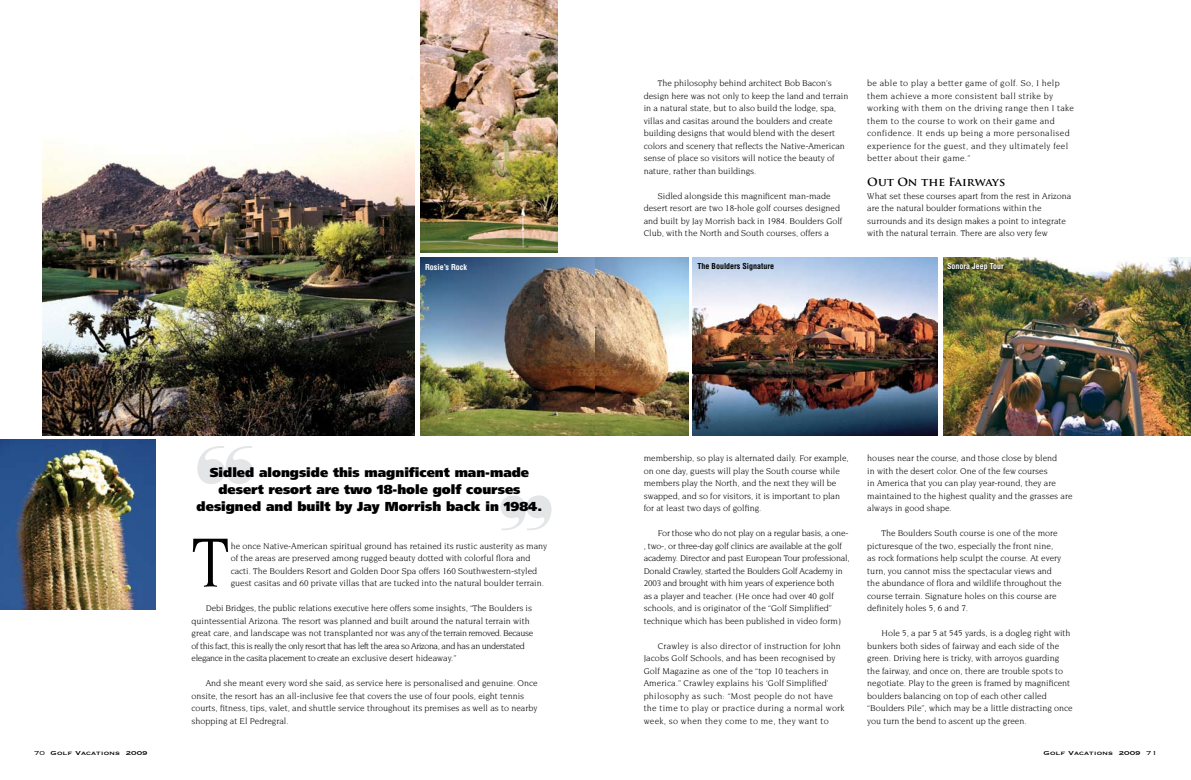
<style>
.page{position:relative;width:1191px;height:780px;background:#fff}
.page>*{position:absolute;margin:0;border:0;box-sizing:border-box;transform-origin:0 0}
.t1{font:75.1px "Novarese";color:#000}
.t2{font:900 13px/17px "Frutiger";color:#000;text-align:center}
.t3{font:700 11px "Trajan Pro";color:#000;scale:1.05 1}
.t4{font:9px/12.5px "Novarese";color:#000}
.t5{font:9px/12.5px "Novarese";letter-spacing:-.02em;color:#000}
.t6{font:9px/12.5px "Novarese";letter-spacing:.03em;color:#000}
.t7{font:700 condensed 8px "Helvetica";color:#fff}
.t8{font:700 condensed 8px "Helvetica";color:#000}
.t9{font:7.5px "Copperplate Thirty One BC";color:#000;scale:1.2 1}
.s1{font-family:"Copperplate Thirty Two BC"}
</style>
<div class="page">
<svg style="left:197px;top:446px;width:56px;height:38px"></svg>
<svg style="left:500px;top:495px;width:51px;height:35px"></svg>
<img style="left:421px;top:257px;width:267px;height:178px">
<img style="left:420px;top:0;width:137px;height:252px">
<img style="left:43px;top:136px;width:372px;height:299px">
<img style="left:692px;top:257px;width:245px;height:178px">
<img style="left:943px;top:257px;width:248px;height:178px">
<img style="left:0;top:439px;width:155px;height:171px">
<div style="left:945px;top:261px;width:61px;height:12px;background:#000;opacity:.95"></div>
<p class="t4" style="left:643px;top:77px;width:206px;text-indent:14px">The philosophy behind architect Bob Bacon’s design here was not only to keep the land and terrain in a natural state, but to also build the lodge, spa, villas and casitas around the boulders and create building designs that would blend with the desert colors and scenery that reflects the Native-American sense of place so visitors will notice the beauty of nature, rather than buildings.</p>
<p class="t4" style="left:643px;top:189px;width:200px;text-indent:14px">Sidled alongside this magnificent man-made desert resort are two 18-hole golf courses designed and built by Jay Morrish back in 1984. Boulders Golf Club, with the North and South courses, offers a</p>
<p class="t6" style="left:867px;top:77px;width:208px">be able to play a better game of golf. So, I help them achieve a more consistent ball strike by working with them on the driving range then I take them to the course to work on their game and confidence. It ends up being a more personalised experience for the guest, and they ultimately feel better about their game.”</p>
<p class="t3" style="left:867px;top:175px;width:133px">Out On the Fairways</p>
<p class="t4" style="left:867px;top:189px;width:205px">What set these courses apart from the rest in Arizona are the natural boulder formations within the surrounds and its design makes a point to integrate with the natural terrain. There are also very few</p>
<p class="t7" style="left:425px;top:262px;width:43px">Rosie’s Rock</p>
<p class="t8" style="left:697px;top:261px;width:78px">The Boulders Signature</p>
<p class="t7" style="left:947px;top:261px;width:58px">Sonora Jeep Tour</p>
<h2 class="t2" style="left:197px;top:463px;width:347px">Sidled alongside this magnificent man-made desert resort are two 18-hole golf courses designed and built by Jay Morrish back in 1984.</h2>
<h1 class="t1" style="left:192px;top:521px;width:39px">T</h1>
<p class="t4" style="left:231px;top:539px;width:318px">he once Native-American spiritual ground has retained its rustic austerity as many of the areas are preserved among rugged beauty dotted with colorful flora and cacti. The Boulders Resort and Golden Door Spa offers 160 Southwestern-styled guest casitas and 60 private villas that are tucked into the natural boulder terrain.</p>
<p class="t4" style="left:192px;top:602px;width:343px;text-indent:14px">Debi Bridges, the public relations executive here offers some insights, “The Boulders is quintessential Arizona. The resort was planned and built around the natural terrain with great care, and landscape was not transplanted nor was any of the terrain removed. Because of this fact, this is really the only resort that has left the area so Arizona, and has an understated elegance in the casita placement to create an exclusive desert hideaway.”</p>
<p class="t4" style="left:192px;top:677px;width:347px;text-indent:14px">And she meant every word she said, as service here is personalised and genuine. Once onsite, the resort has an all-inclusive fee that covers the use of four pools, eight tennis courts, fitness, tips, valet, and shuttle service throughout its premises as well as to nearby shopping at El Pedregral.</p>
<p class="t4" style="left:643px;top:452px;width:207px">membership, so play is alternated daily. For example, on one day, guests will play the South course while members play the North, and the next they will be swapped, and so for visitors, it is important to plan for at least two days of golfing.</p>
<p class="t5" style="left:643px;top:527px;width:208px;text-indent:14px">For those who do not play on a regular basis, a one-, two-, or three-day golf clinics are available at the golf academy. Director and past European Tour professional, Donald Crawley, started the Boulders Golf Academy in 2003 and brought with him years of experience both<br>as a player and teacher. (He once had over 40 golf schools, and is originator of the “Golf Simplified” technique which has been published in video form)</p>
<p class="t4" style="left:643px;top:639px;width:202px;text-indent:14px">Crawley is also director of instruction for John Jacobs Golf Schools, and has been recognised by Golf Magazine as one of the “top 10 teachers in America.” Crawley explains his ‘Golf Simplified’ philosophy as such: “Most people do not have the time to play or practice during a normal work week, so when they come to me, they want to</p>
<p class="t4" style="left:867px;top:452px;width:207px">houses near the course, and those close by blend<br>in with the desert color. One of the few courses<br>in America that you can play year-round, they are maintained to the highest quality and the grasses are always in good shape.</p>
<p class="t4" style="left:867px;top:527px;width:196px;text-indent:14px">The Boulders South course is one of the more picturesque of the two, especially the front nine, as rock formations help sculpt the course. At every turn, you cannot miss the spectacular views and the abundance of flora and wildlife throughout the course terrain. Signature holes on this course are definitely holes 5, 6 and 7.</p>
<p class="t4" style="left:867px;top:627px;width:207px;text-indent:14px">Hole 5, a par 5 at 545 yards, is a dogleg right with bunkers both sides of fairway and each side of the green. Driving here is tricky, with arroyos guarding the fairway, and once on, there are trouble spots to negotiate. Play to the green is framed by magnificent boulders balancing on top of each other called “Boulders Pile”, which may be a little distracting once you turn the bend to ascent up the green.</p>
<p class="t9" style="left:34px;top:749px;width:96px"><span class="s1">70</span> Golf Vacations 2009</p>
<p class="t9" style="left:1043px;top:749px;width:96px">Golf Vacations 2009 <span class="s1">71</span></p>
</div>
